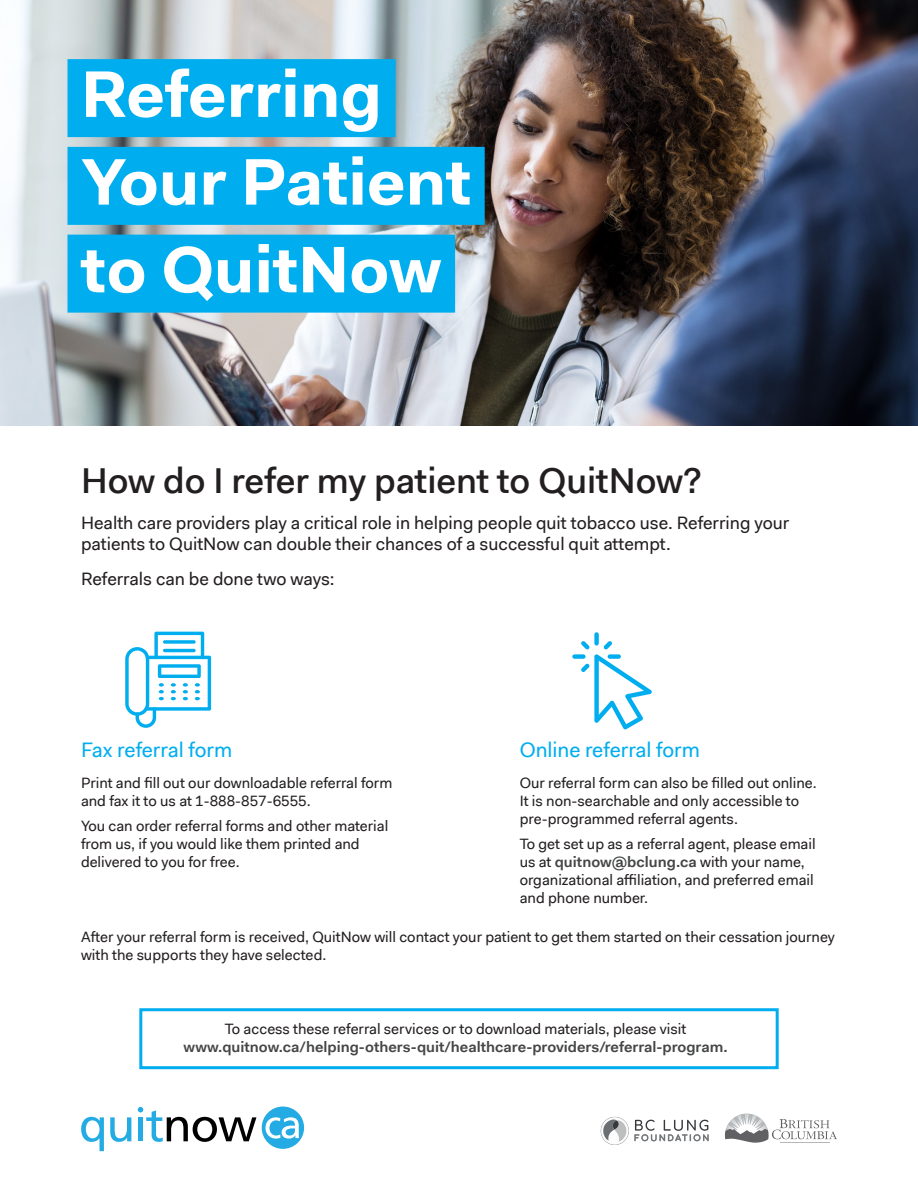
<style>
.page{position:relative;width:918px;height:1188px;background:#fff}
.page>*{position:absolute;margin:0;border:0;box-sizing:border-box;transform-origin:0 0}
.H10_Title_Blue_REV{font:700 66px "Fakt Pro";color:#fff}
.H11_SubTitle{font:500 36px "Fakt Pro";color:#231f20}
.Blue_subheading{font:21px "Fakt Pro";color:#00aeef}
.Intro_para{font:18px/21.6px "Fakt Pro";color:#231f20}
.p1_reg{font:15px/18px "Fakt Pro";color:#231f20}
.p1_reg-2{font:600 15px/18px "Fakt Pro";color:#454647;text-align:center}
.s1{font-weight:600;color:#454647}
.s2{font-weight:400;color:#231f20}
</style>
<div class="page">
<img style="left:0;top:0;width:918px;height:426px">
<div style="left:139px;top:1008px;width:640px;height:61px;border:3px solid #00aeef"></div>
<div style="left:262px;top:1107px;width:42px;height:42px;background:#24abe3;border-radius:50%"></div>
<svg style="left:81px;top:1117px;width:23px;height:34px"></svg>
<svg style="left:110px;top:1117px;width:21px;height:25px"></svg>
<svg style="left:265px;top:1117px;width:34px;height:22px"></svg>
<svg style="left:138px;top:1107px;width:118px;height:35px"></svg>
<svg style="left:725px;top:1114px;width:112px;height:29px"></svg>
<svg style="left:601px;top:1117px;width:108px;height:28px"></svg>
<div style="left:68px;top:59px;width:328px;height:78px;background:#00aeef"></div>
<div style="left:68px;top:147px;width:417px;height:78px;background:#00aeef"></div>
<div style="left:68px;top:235px;width:387px;height:78px;background:#00aeef"></div>
<svg style="left:125px;top:632px;width:86px;height:96px"></svg>
<svg style="left:163px;top:640px;width:33px;height:4px"></svg>
<hr style="left:163px;top:649px;width:33px;height:3px;background:#00aeef;border-radius:2px">
<div style="left:594px;top:632px;width:5px;height:14px;background:#00aeef;border-radius:2px"></div>
<div style="left:572px;top:654px;width:14px;height:5px;background:#00aeef;border-radius:2px"></div>
<svg style="left:581px;top:641px;width:71px;height:88px"></svg>
<p class="H10_Title_Blue_REV" style="left:81px;top:50px;width:303px">Referring</p>
<p class="H10_Title_Blue_REV" style="left:81px;top:138px;width:392px">Your Patient</p>
<p class="H10_Title_Blue_REV" style="left:81px;top:226px;width:362px">to QuitNow</p>
<p class="H11_SubTitle" style="left:81px;top:457px;width:622px">How do I refer my patient to QuitNow?</p>
<p class="Intro_para" style="left:81px;top:511px;width:710px">Health care providers play a critical role in helping people quit tobacco use. Referring your patients to QuitNow can double their chances of a successful quit attempt.</p>
<p class="Intro_para" style="left:81px;top:568px;width:255px">Referrals can be done two ways:</p>
<p class="Blue_subheading" style="left:81px;top:736px;width:153px">Fax referral form</p>
<p class="p1_reg" style="left:81px;top:774px;width:313px">Print and fill out our downloadable referral form and fax it to us at 1-888-857-6555.</p>
<p class="p1_reg" style="left:81px;top:817px;width:309px">You can order referral forms and other material from us, if you would like them printed and delivered to you for free.</p>
<p class="Blue_subheading" style="left:520px;top:736px;width:182px">Online referral form</p>
<p class="p1_reg" style="left:520px;top:774px;width:298px">Our referral form can also be filled out online.<br>It is non-searchable and only accessible to pre‑programmed referral agents.</p>
<p class="p1_reg" style="left:520px;top:835px;width:297px">To get set up as a referral agent, please email us at <span class="s1">quitnow@bclung.ca</span> with your name, organizational affiliation, and preferred email and phone number.</p>
<p class="p1_reg" style="left:81px;top:928px;width:756px">After your referral form is received, QuitNow will contact your patient to get them started on their cessation journey with the supports they have selected.</p>
<p class="p1_reg-2" style="left:184px;top:1020px;width:546px"><span class="s2">To access these referral services or to download materials, please visit </span>www.quitnow.ca/helping-others-quit/healthcare-providers/referral-program.</p>
</div>
